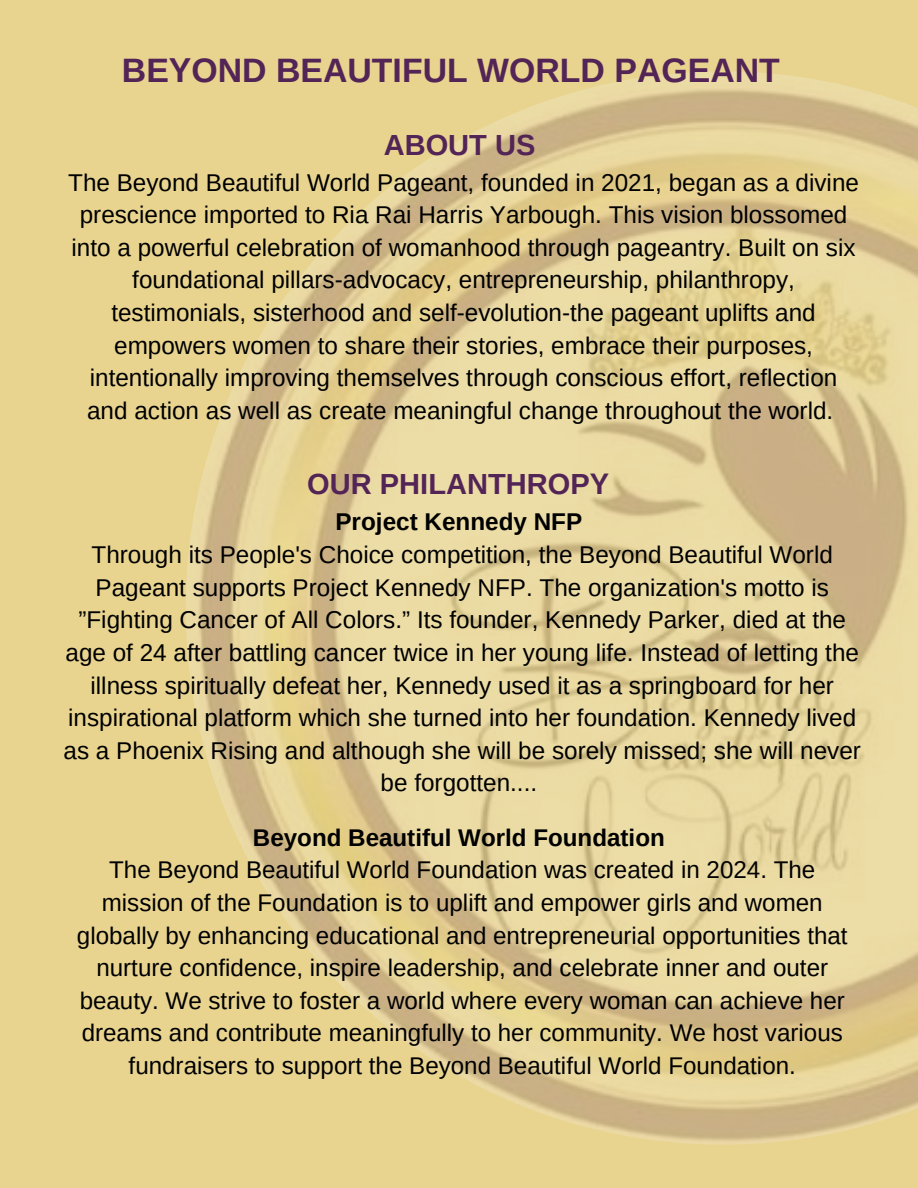
<style>
.page{position:relative;width:918px;height:1188px;background:#e8d48f}
.page>*{position:absolute;margin:0;border:0;box-sizing:border-box;transform-origin:0 0}
.t1{font:700 33.9px "Arimo";color:#532557}
.t2{font:700 29.1px "Arimo";color:#532557}
.t3{font:24.3px/32.7px "Arimo";color:#000;text-align:center}
.t4{font:700 24.3px "Arimo";color:#000}
.t5{font:24.15px/32.7px "Arimo";color:#000;text-align:center}
.t6{font:700 24.15px "Arimo";color:#000}
</style>
<div class="page">
<img style="left:186px;top:71px;width:732px;height:1074px">
<h1 class="t1" style="left:122px;top:51px;width:659px">BEYOND BEAUTIFUL WORLD PAGEANT</h1>
<p class="t2" style="left:384px;top:128px;width:153px">ABOUT US</p>
<p class="t3" style="left:68px;top:166px;width:792px">The Beyond Beautiful World Pageant, founded in 2021, began as a divine prescience imported to Ria Rai Harris Yarbough. This vision blossomed into a powerful celebration of womanhood through pageantry. Built on six foundational pillars-advocacy, entrepreneurship, philanthropy, testimonials, sisterhood and self-evolution-the pageant uplifts and empowers women to share their stories, embrace their purposes, intentionally improving themselves through conscious effort, reflection and action as well as create meaningful change throughout the world.</p>
<p class="t2" style="left:307px;top:468px;width:303px">OUR PHILANTHROPY</p>
<p class="t4" style="left:335px;top:508px;width:248px">Project Kennedy NFP</p>
<p class="t3" style="left:64px;top:538px;width:799px">Through its People's Choice competition, the Beyond Beautiful World Pageant supports Project Kennedy NFP. The organization's motto is ”Fighting Cancer of All Colors.” Its founder, Kennedy Parker, died at the age of 24 after battling cancer twice in her young life. Instead of letting the illness spiritually defeat her, Kennedy used it as a springboard for her inspirational platform which she turned into her foundation. Kennedy lived as a Phoenix Rising and although she will be sorely missed; she will never be forgotten....</p>
<p class="t6" style="left:253px;top:824px;width:413px">Beyond Beautiful World Foundation</p>
<p class="t5" style="left:77px;top:854px;width:772px">The Beyond Beautiful World Foundation was created in 2024. The mission of the Foundation is to uplift and empower girls and women globally by enhancing educational and entrepreneurial opportunities that nurture confidence, inspire leadership, and celebrate inner and outer beauty. We strive to foster a world where every woman can achieve her dreams and contribute meaningfully to her community. We host various fundraisers to support the Beyond Beautiful World Foundation.</p>
</div>
